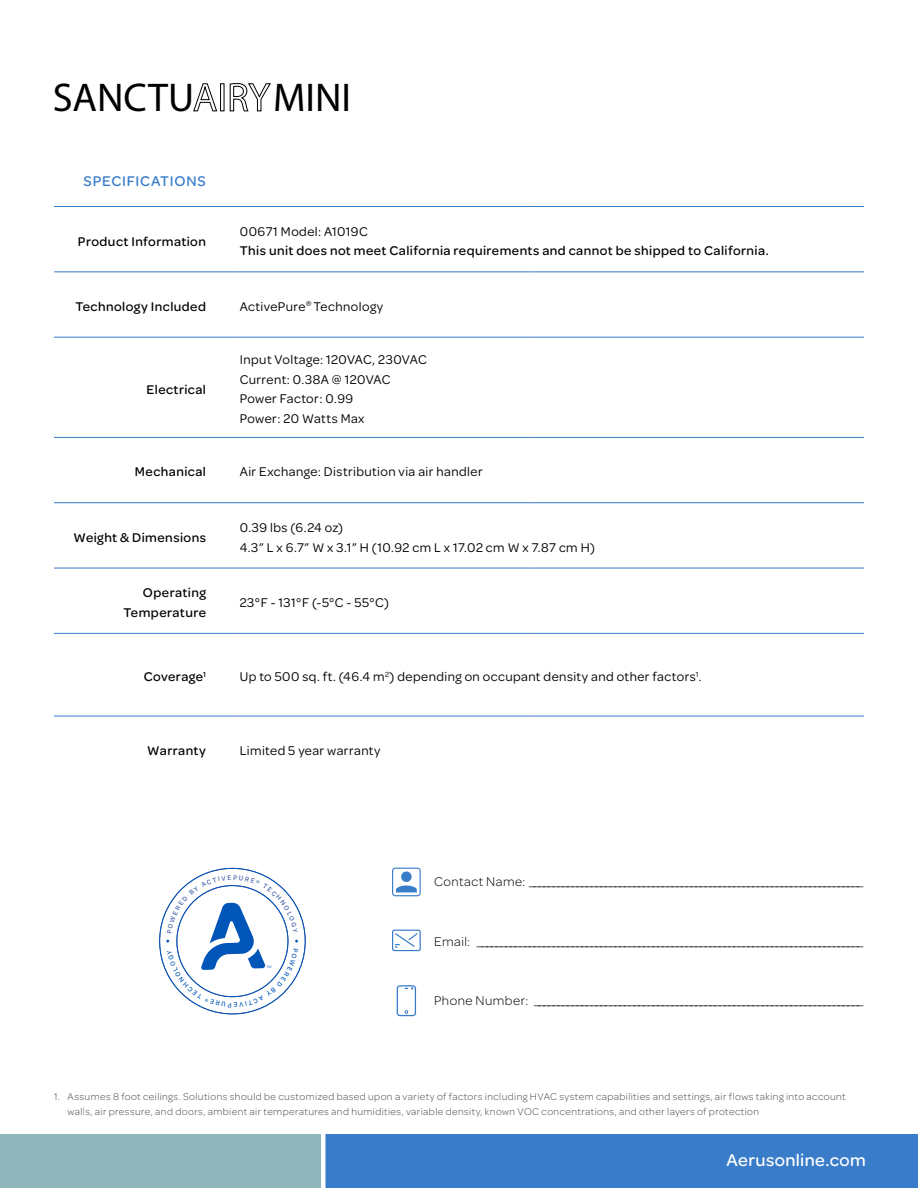
<style>
.page{position:relative;width:918px;height:1188px;background:#fff}
.page>*{position:absolute;margin:0;border:0;box-sizing:border-box;transform-origin:0 0}
.t1{font:40.2px "Eurostile Extended Two";color:#000}
.t2{font:500 18px "Omnes";letter-spacing:.02em;color:#fff}
.t3{font:500 15px "Omnes";letter-spacing:.055em;color:#397cc9}
.t4{font:13.5px/19.5px "Omnes";letter-spacing:.035em;color:#000}
.t5{font:300 13.5px "Omnes";letter-spacing:.035em;color:#000}
.t6{font:500 13.5px/19.5px "Omnes";letter-spacing:.035em;color:#000;text-align:right}
.t7{font:300 10.5px/15px "Omnes";letter-spacing:.04em;color:#4d4d4f}
</style>
<div class="page">
<hr style="left:54px;top:206px;width:179px;height:1px;background:#397cc9">
<hr style="left:233px;top:206px;width:301px;height:1px;background:#397cc9">
<hr style="left:534px;top:206px;width:330px;height:1px;background:#397cc9">
<hr style="left:54px;top:272px;width:179px;height:1px;background:#397cc9">
<hr style="left:233px;top:272px;width:301px;height:1px;background:#397cc9">
<hr style="left:534px;top:272px;width:330px;height:1px;background:#397cc9">
<hr style="left:54px;top:337px;width:179px;height:1px;background:#397cc9">
<hr style="left:54px;top:437px;width:179px;height:1px;background:#397cc9">
<hr style="left:54px;top:502px;width:179px;height:1px;background:#397cc9">
<hr style="left:233px;top:337px;width:301px;height:1px;background:#397cc9">
<hr style="left:534px;top:337px;width:330px;height:1px;background:#397cc9">
<hr style="left:233px;top:437px;width:301px;height:1px;background:#397cc9">
<hr style="left:534px;top:437px;width:330px;height:1px;background:#397cc9">
<hr style="left:233px;top:502px;width:301px;height:1px;background:#397cc9">
<hr style="left:534px;top:502px;width:330px;height:1px;background:#397cc9">
<hr style="left:54px;top:568px;width:179px;height:1px;background:#397cc9">
<hr style="left:233px;top:568px;width:301px;height:1px;background:#397cc9">
<hr style="left:534px;top:568px;width:330px;height:1px;background:#397cc9">
<hr style="left:54px;top:633px;width:179px;height:1px;background:#397cc9">
<hr style="left:233px;top:633px;width:301px;height:1px;background:#397cc9">
<hr style="left:534px;top:633px;width:330px;height:1px;background:#397cc9">
<hr style="left:54px;top:716px;width:179px;height:1px;background:#397cc9">
<hr style="left:233px;top:716px;width:301px;height:1px;background:#397cc9">
<hr style="left:534px;top:716px;width:330px;height:1px;background:#397cc9">
<div style="left:0;top:1134px;width:918px;height:54px;background:#397cc9"></div>
<div style="left:0;top:1134px;width:324px;height:54px;background:#8fb6bb"></div>
<div style="left:321px;top:1132px;width:5px;height:56px;background:#fff"></div>
<svg style="left:193px;top:83px;width:24px;height:28px"></svg>
<div style="left:220px;top:83px;width:4px;height:28px;border:1px solid #000"></div>
<svg style="left:230px;top:83px;width:41px;height:28px"></svg>
<svg style="left:392px;top:929px;width:29px;height:23px"></svg>
<svg style="left:405px;top:1010px;width:3px;height:4px"></svg>
<div style="left:397px;top:985px;width:19px;height:31px;border:1px solid #397cc9;border-radius:3px"></div>
<svg style="left:396px;top:885px;width:21px;height:7px"></svg>
<div style="left:401px;top:872px;width:11px;height:10px;background:#397cc9;border-radius:50%"></div>
<div style="left:392px;top:868px;width:29px;height:28px;border:1px solid #397cc9;border-radius:3px"></div>
<svg style="left:159px;top:868px;width:147px;height:146px"></svg>
<h1 class="t1" style="left:53px;top:73px;width:143px">SANCTU</h1>
<h1 class="t1" style="left:273px;top:73px;width:80px">MINI</h1>
<p class="t3" style="left:84px;top:171px;width:124px">SPECIFICATIONS</p>
<p class="t6" style="left:78px;top:231px;width:130px">Product Information</p>
<p class="t4" style="left:240px;top:221px;width:129px">00671 Model: A1019C</p>
<p class="t6" style="left:240px;top:240px;width:531px">This unit does not meet California requirements and cannot be shipped to California.</p>
<p class="t6" style="left:75px;top:296px;width:132px">Technology Included</p>
<p class="t4" style="left:240px;top:296px;width:145px">ActivePure<sup>®</sup> Technology</p>
<p class="t6" style="left:147px;top:379px;width:61px">Electrical</p>
<p class="t4" style="left:240px;top:349px;width:189px">Input Voltage: 120VAC, 230VAC<br>Current: 0.38A @ 120VAC<br>Power Factor: 0.99<br>Power: 20 Watts Max</p>
<p class="t6" style="left:135px;top:461px;width:73px">Mechanical</p>
<p class="t4" style="left:240px;top:461px;width:244px">Air Exchange: Distribution via air handler</p>
<p class="t6" style="left:74px;top:527px;width:134px">Weight &amp; Dimensions</p>
<p class="t4" style="left:240px;top:517px;width:357px">0.39 lbs (6.24 oz)<br>4.3” L x 6.7” W x 3.1” H (10.92 cm L x 17.02 cm W x 7.87 cm H)</p>
<p class="t6" style="left:124px;top:582px;width:84px">Operating<br>Temperature</p>
<p class="t4" style="left:240px;top:592px;width:151px">23°F - 131°F (-5°C - 55°C)</p>
<p class="t6" style="left:144px;top:666px;width:64px">Coverage<sup>1</sup></p>
<p class="t4" style="left:240px;top:666px;width:463px">Up to 500 sq. ft. (46.4 m<sup>2</sup>) depending on occupant density and other factors<sup>1</sup>.</p>
<p class="t6" style="left:147px;top:740px;width:60px">Warranty</p>
<p class="t4" style="left:240px;top:740px;width:142px">Limited 5 year warranty</p>
<p class="t5" style="left:434px;top:873px;width:431px">Contact Name: ______________________________________________________________________</p>
<p class="t5" style="left:434px;top:932px;width:431px">Email: _________________________________________________________________________________</p>
<p class="t5" style="left:434px;top:991px;width:431px">Phone Number: _____________________________________________________________________</p>
<p class="t7" style="left:68px;top:1088px;width:780px;text-indent:-14px">1. Assumes 8 foot ceilings. Solutions should be customized based upon a variety of factors including HVAC system capabilities and settings, air flows taking into account walls, air pressure, and doors, ambient air temperatures and humidities, variable density, known VOC concentrations, and other layers of protection</p>
<h2 class="t2" style="left:691px;top:1147px;width:188px">www.AerusOnline.com</h2>
<h2 class="t2" style="left:727px;top:1147px;width:141px">Aerusonline.com</h2>
</div>
